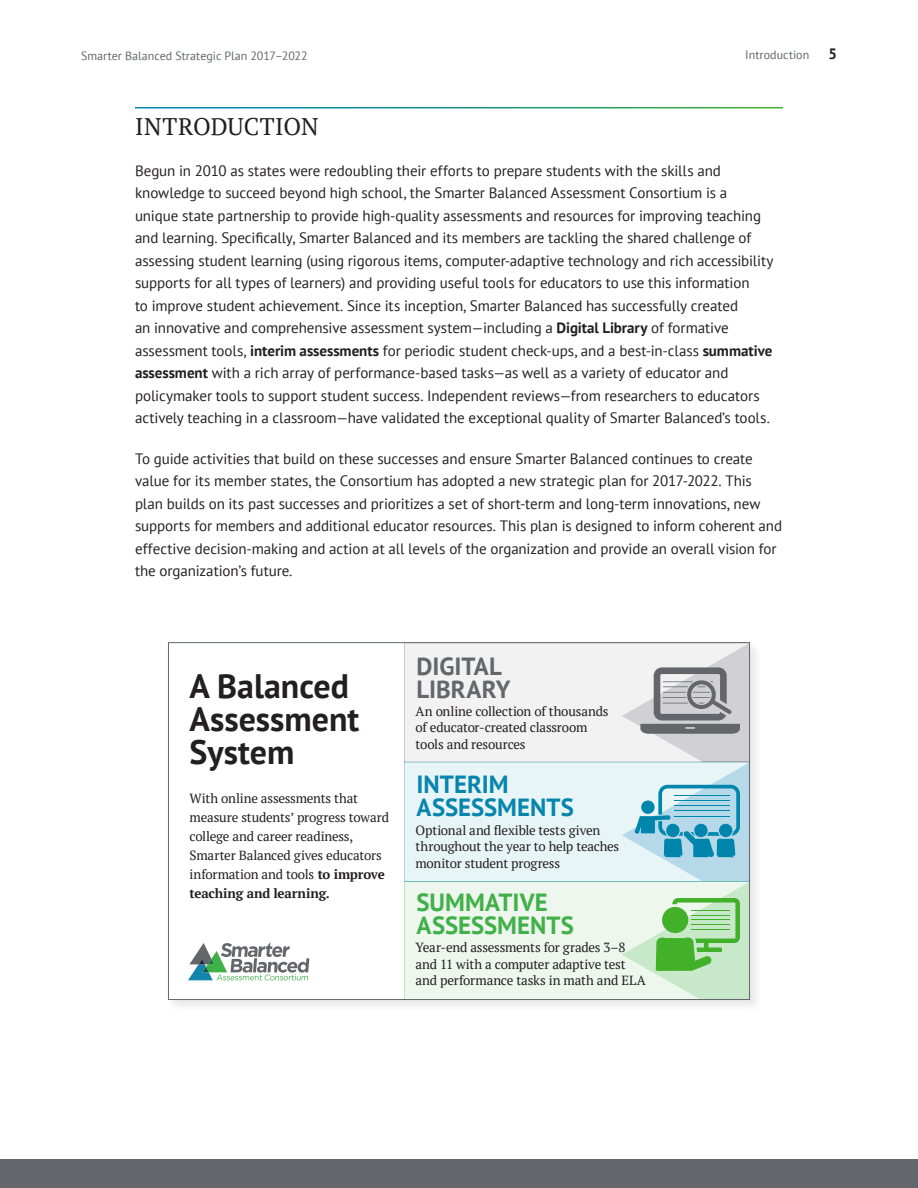
<style>
.page{position:relative;width:918px;height:1188px;background:#fff}
.page>*{position:absolute;margin:0;border:0;box-sizing:border-box;transform-origin:0 0}
.t1{font:700 33.9px/33.2px "PT Sans";color:#231f20}
.t2{font:700 24.75px/23.1px "PT Sans";letter-spacing:.005em;color:#42b04a}
.t3{font:700 24.75px/23.1px "PT Sans";color:#0885ad}
.t4{font:700 24.75px/23.1px "PT Sans";letter-spacing:-.005em;color:#63666b}
.t5{font:24px "PT Serif";color:#231f20}
.t6{font:15px/22.5px "PT Sans";letter-spacing:-.005em;color:#231f20}
.t7{font:700 15px "PT Sans";color:#231f20}
.t8{font:13.2px/16.5px "PT Serif";letter-spacing:-.02em;color:#231f20}
.t9{font:12px "PT Sans";letter-spacing:.005em;color:#63666a}
.s1{font-weight:700}
</style>
<div class="page">
<div style="left:0;top:1159px;width:918px;height:29px;background:#63666a"></div>
<div style="left:166px;top:640px;width:597px;height:373px;background:#231f20;opacity:.1"></div>
<div style="left:168px;top:643px;width:582px;height:357px;background:#fff"></div>
<svg style="left:404px;top:644px;width:344px;height:354px"></svg>
<hr style="left:674px;top:795px;width:56px;height:1px;background:#0085ad">
<hr style="left:674px;top:800px;width:56px;height:1px;background:#0085ad">
<hr style="left:674px;top:805px;width:56px;height:1px;background:#0085ad">
<hr style="left:674px;top:810px;width:56px;height:1px;background:#0085ad">
<hr style="left:674px;top:816px;width:56px;height:1px;background:#0085ad">
<svg style="left:188px;top:942px;width:121px;height:38px"></svg>
<p class="t9" style="left:81px;top:48px;width:228px">Smarter Balanced Strategic Plan 2017–2022</p>
<p class="t9" style="left:745px;top:47px;width:66px">Introduction</p>
<p class="t7" style="left:828px;top:44px;width:10px">5</p>
<h2 class="t5" style="left:135px;top:111px;width:185px">INTRODUCTION</h2>
<p class="t6" style="left:135px;top:159px;width:640px">Begun in 2010 as states were redoubling their efforts to prepare students with the skills and knowledge to succeed beyond high school, the Smarter Balanced Assessment Consortium is a unique state partnership to provide high-quality assessments and resources for improving teaching and learning. Specifically, Smarter Balanced and its members are tackling the shared challenge of assessing student learning (using rigorous items, computer-adaptive technology and rich accessibility supports for all types of learners) and providing useful tools for educators to use this information<br>to improve student achievement. Since its inception, Smarter Balanced has successfully created<br>an innovative and comprehensive assessment system—including a <span class="s1">Digital Library</span> of formative assessment tools, <span class="s1">interim assessments</span> for periodic student check-ups, and a best-in-class <span class="s1">summative assessment</span> with a rich array of performance-based tasks—as well as a variety of educator and policymaker tools to support student success. Independent reviews—from researchers to educators actively teaching in a classroom—have validated the exceptional quality of Smarter Balanced’s tools.</p>
<p class="t6" style="left:135px;top:447px;width:649px">To guide activities that build on these successes and ensure Smarter Balanced continues to create value for its member states, the Consortium has adopted a new strategic plan for 2017-2022. This plan builds on its past successes and prioritizes a set of short-term and long-term innovations, new supports for members and additional educator resources. This plan is designed to inform coherent and effective decision-making and action at all levels of the organization and provide an overall vision for the organization’s future.</p>
<p class="t1" style="left:190px;top:669px;width:171px">A Balanced<br>Assessment<br>System</p>
<p class="t8" style="left:190px;top:789px;width:201px;line-height:19px">With online assessments that measure students’ progress toward college and career readiness,<br>Smarter Balanced gives educators information and tools <span class="s1">to improve teaching and learning.</span></p>
<p class="t4" style="left:417px;top:654px;width:96px">DIGITAL<br>LIBRARY</p>
<p class="t8" style="left:416px;top:703px;width:195px">An online collection of thousands of educator-created classroom tools and resources</p>
<p class="t3" style="left:417px;top:773px;width:159px">INTERIM<br>ASSESSMENTS</p>
<p class="t8" style="left:416px;top:821px;width:205px">Optional and flexible tests given throughout the year to help teaches monitor student progress</p>
<p class="t2" style="left:417px;top:890px;width:159px">SUMMATIVE<br>ASSESSMENTS</p>
<p class="t8" style="left:416px;top:939px;width:232px">Year-end assessments for grades 3–8 and 11 with a computer adaptive test and performance tasks in math and ELA</p>
</div>
